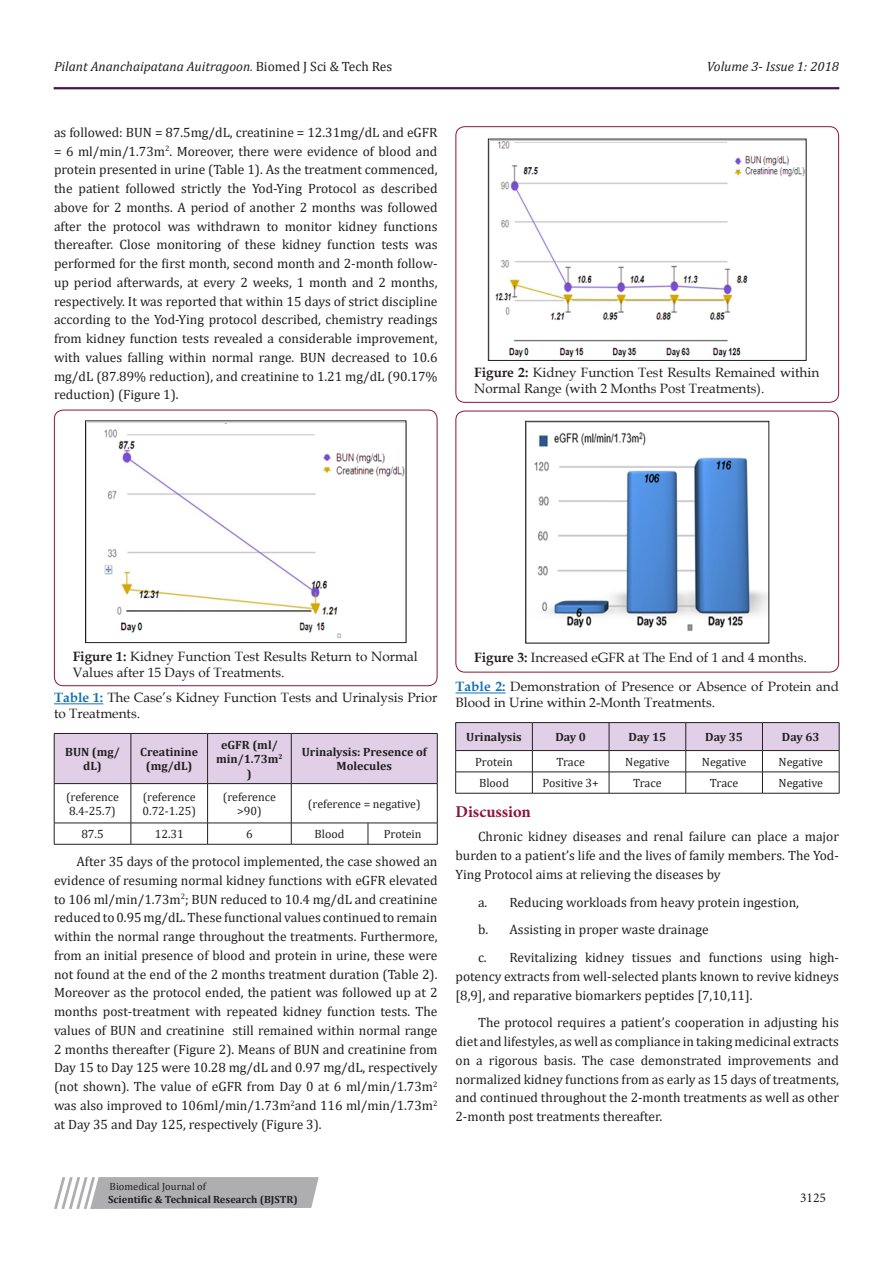
<style>
.page{position:relative;width:893px;height:1263px;background:#fff}
.page>*{position:absolute;margin:0;border:0;box-sizing:border-box;transform-origin:0 0}
.t1{font:700 16.5px "Minion Pro";color:#8f133a}
.t2{font:13.5px/18.8px "Cambria";color:#231f20;text-align:justify}
.t3{font:13.5px/16.2px "Book Antiqua";color:#231f20}
.t4{font:italic 13.5px "Cambria";color:#231f20}
.t5{font:13.5px "Minion Pro";color:#231f20}
.t6{font:12px/14.4px "Cambria";color:#231f20}
.t7{font:700 12px/14.4px "Cambria";color:#231f20;text-align:center}
.t8{font:700 10.5px "Cambria";color:#231f20}
.t9{font:10.5px "Cambria";color:#231f20}
.s1{font-size:12px}
.s2{font-style:normal}
.s3{font-weight:700}
.s4{font-weight:700;color:#1371b5}
</style>
<div class="page">
<hr style="left:54px;top:88px;width:785px;height:1px;background:#480a4b">
<svg style="left:54px;top:1177px;width:265px;height:32px;background:#b8b8ba"></svg>
<hr style="left:54px;top:703px;width:49px;height:1px;background:#1371b5">
<div style="left:54px;top:410px;width:383px;height:276px;border:1px solid #8f133a;border-radius:9px"></div>
<img style="left:104px;top:423px;width:300px;height:216px">
<div style="left:85px;top:421px;width:321px;height:222px;border:1px solid #231f20"></div>
<div style="left:55px;top:734px;width:382px;height:49px;background:#e0cfe7"></div>
<hr style="left:54px;top:733px;width:77px;height:1px;background:#231f20">
<hr style="left:54px;top:734px;width:1px;height:49px;background:#231f20">
<hr style="left:131px;top:733px;width:77px;height:1px;background:#231f20">
<hr style="left:131px;top:734px;width:1px;height:49px;background:#231f20">
<hr style="left:208px;top:733px;width:83px;height:1px;background:#231f20">
<hr style="left:207px;top:734px;width:1px;height:49px;background:#231f20">
<hr style="left:291px;top:733px;width:77px;height:1px;background:#231f20">
<hr style="left:291px;top:734px;width:1px;height:49px;background:#231f20">
<hr style="left:368px;top:733px;width:69px;height:1px;background:#231f20">
<hr style="left:437px;top:734px;width:1px;height:49px;background:#231f20">
<hr style="left:54px;top:783px;width:77px;height:1px;background:#231f20">
<hr style="left:54px;top:784px;width:1px;height:39px;background:#231f20">
<hr style="left:131px;top:783px;width:77px;height:1px;background:#231f20">
<hr style="left:131px;top:784px;width:1px;height:39px;background:#231f20">
<hr style="left:208px;top:783px;width:83px;height:1px;background:#231f20">
<hr style="left:207px;top:784px;width:1px;height:39px;background:#231f20">
<hr style="left:291px;top:783px;width:77px;height:1px;background:#231f20">
<hr style="left:291px;top:784px;width:1px;height:39px;background:#231f20">
<hr style="left:368px;top:783px;width:69px;height:1px;background:#231f20">
<hr style="left:437px;top:784px;width:1px;height:39px;background:#231f20">
<hr style="left:54px;top:823px;width:77px;height:1px;background:#231f20">
<svg style="left:54px;top:823px;width:1px;height:21px"></svg>
<hr style="left:131px;top:823px;width:77px;height:1px;background:#231f20">
<svg style="left:131px;top:823px;width:1px;height:21px"></svg>
<hr style="left:208px;top:823px;width:83px;height:1px;background:#231f20">
<svg style="left:207px;top:823px;width:1px;height:21px"></svg>
<hr style="left:291px;top:823px;width:77px;height:1px;background:#231f20">
<svg style="left:291px;top:823px;width:1px;height:21px"></svg>
<hr style="left:368px;top:823px;width:69px;height:1px;background:#231f20">
<svg style="left:368px;top:823px;width:1px;height:21px"></svg>
<svg style="left:437px;top:823px;width:1px;height:21px"></svg>
<hr style="left:54px;top:844px;width:77px;height:1px;background:#231f20">
<hr style="left:131px;top:844px;width:77px;height:1px;background:#231f20">
<hr style="left:208px;top:844px;width:83px;height:1px;background:#231f20">
<hr style="left:291px;top:844px;width:77px;height:1px;background:#231f20">
<hr style="left:368px;top:844px;width:69px;height:1px;background:#231f20">
<hr style="left:455px;top:692px;width:51px;height:1px;background:#1371b5">
<div style="left:455px;top:126px;width:384px;height:277px;border:1px solid #8f133a;border-radius:9px"></div>
<img style="left:495px;top:141px;width:309px;height:217px">
<div style="left:488px;top:139px;width:318px;height:222px;border:1px solid #231f20"></div>
<div style="left:455px;top:411px;width:384px;height:261px;border:1px solid #8f133a;border-radius:9px"></div>
<img style="left:534px;top:432px;width:233px;height:199px">
<div style="left:525px;top:421px;width:244px;height:222px;border:1px solid #231f20"></div>
<svg style="left:455px;top:722px;width:385px;height:71px"></svg>
<hr style="left:455px;top:793px;width:77px;height:1px;background:#231f20">
<hr style="left:532px;top:793px;width:77px;height:1px;background:#231f20">
<hr style="left:609px;top:793px;width:77px;height:1px;background:#231f20">
<hr style="left:686px;top:793px;width:76px;height:1px;background:#231f20">
<hr style="left:762px;top:793px;width:77px;height:1px;background:#231f20">
<p class="t4" style="left:54px;top:57px;width:340px">Pilant Ananchaipatana Auitragoon<span class="s1">.</span> <span class="s2">Biomed J Sci &amp; Tech Res</span></p>
<p class="t4" style="left:707px;top:57px;width:134px">Volume 3- Issue 1: 2018</p>
<p class="t2" style="left:54px;top:123px;width:385px">as followed: BUN = 87.5mg/dL, creatinine = 12.31mg/dL and eGFR = 6 ml/min/1.73m<sup>2</sup>. Moreover, there were evidence of blood and protein presented in urine (Table 1). As the treatment commenced, the patient followed strictly the Yod-Ying Protocol as described above for 2 months. A period of another 2 months was followed after the protocol was withdrawn to monitor kidney functions thereafter. Close monitoring of these kidney function tests was performed for the first month, second month and 2-month follow&shy;up period afterwards, at every 2 weeks, 1 month and 2 months, respectively. It was reported that within 15 days of strict discipline according to the Yod-Ying protocol described, chemistry readings from kidney function tests revealed a considerable improvement, with values falling within normal range. BUN decreased to 10.6 mg/dL (87.89% reduction), and creatinine to 1.21 mg/dL (90.17% reduction) (Figure 1).</p>
<p class="t3" style="left:474px;top:364px;width:346px"><span class="s3">Figure 2:</span> Kidney Function Test Results Remained within<br>Normal Range (with 2 Months Post Treatments).</p>
<p class="t3" style="left:73px;top:648px;width:346px"><span class="s3">Figure 1:</span> Kidney Function Test Results Return to Normal<br>Values after 15 Days of Treatments.</p>
<p class="t3" style="left:54px;top:689px;width:385px"><span class="s4">Table 1:</span> The Case’s Kidney Function Tests and Urinalysis Prior to Treatments.</p>
<p class="t7" style="left:65px;top:744px;width:56px">BUN (mg/ dL)</p>
<p class="t7" style="left:140px;top:744px;width:59px">Creatinine (mg/dL)</p>
<p class="t7" style="left:216px;top:737px;width:68px">eGFR (ml/ min/1.73m<sup>2 </sup>)</p>
<p class="t7" style="left:302px;top:744px;width:126px">Urinalysis: Presence of<br>Molecules</p>
<p class="t6" style="left:66px;top:789px;width:55px">(reference<br>8.4-25.7)</p>
<p class="t6" style="left:143px;top:789px;width:55px">(reference<br>0.72-1.25)</p>
<p class="t6" style="left:223px;top:789px;width:55px;text-align:center">(reference &gt;90)</p>
<p class="t6" style="left:308px;top:796px;width:114px">(reference = negative)</p>
<p class="t6" style="left:81px;top:827px;width:24px">87.5</p>
<p class="t6" style="left:155px;top:827px;width:31px">12.31</p>
<p class="t6" style="left:246px;top:827px;width:8px">6</p>
<p class="t6" style="left:315px;top:827px;width:31px">Blood</p>
<p class="t6" style="left:384px;top:827px;width:39px">Protein</p>
<p class="t2" style="left:54px;top:852px;width:385px;text-indent:22px">After 35 days of the protocol implemented, the case showed an evidence of resuming normal kidney functions with eGFR elevated to 106 ml/min/1.73m<sup>2</sup>; BUN reduced to 10.4 mg/dL and creatinine reduced to 0.95 mg/dL. These functional values continued to remain within the normal range throughout the treatments. Furthermore, from an initial presence of blood and protein in urine, these were not found at the end of the 2 months treatment duration (Table 2).<br>Moreover as the protocol ended, the patient was followed up at 2 months post-treatment with repeated kidney function tests. The values of BUN and creatinine still remained within normal range 2 months thereafter (Figure 2). Means of BUN and creatinine from Day 15 to Day 125 were 10.28 mg/dL and 0.97 mg/dL, respectively (not shown). The value of eGFR from Day 0 at 6 ml/min/1.73m<sup>2 </sup>was also improved to 106ml/min/1.73m<sup>2</sup>and 116 ml/min/1.73m<sup>2 </sup>at Day 35 and Day 125, respectively (Figure 3).</p>
<p class="t3" style="left:474px;top:649px;width:334px"><span class="s3">Figure 3:</span> Increased eGFR at The End of 1 and 4 months.</p>
<p class="t3" style="left:455px;top:678px;width:385px"><span class="s4">Table 2:</span> Demonstration of Presence or Absence of Protein and<br>Blood in Urine within 2-Month Treatments.</p>
<p class="t7" style="left:466px;top:729px;width:57px">Urinalysis</p>
<p class="t7" style="left:555px;top:729px;width:32px">Day 0</p>
<p class="t7" style="left:629px;top:729px;width:39px">Day 15</p>
<p class="t7" style="left:705px;top:729px;width:39px">Day 35</p>
<p class="t7" style="left:782px;top:729px;width:39px">Day 63</p>
<p class="t6" style="left:475px;top:754px;width:39px">Protein</p>
<p class="t6" style="left:556px;top:754px;width:30px">Trace</p>
<p class="t6" style="left:625px;top:754px;width:46px">Negative</p>
<p class="t6" style="left:702px;top:754px;width:46px">Negative</p>
<p class="t6" style="left:778px;top:754px;width:46px">Negative</p>
<p class="t6" style="left:479px;top:776px;width:31px">Blood</p>
<p class="t6" style="left:543px;top:776px;width:58px">Positive 3+</p>
<p class="t6" style="left:633px;top:776px;width:30px">Trace</p>
<p class="t6" style="left:710px;top:776px;width:30px">Trace</p>
<p class="t6" style="left:778px;top:776px;width:46px">Negative</p>
<p class="t1" style="left:455px;top:800px;width:77px">Discussion</p>
<p class="t2" style="left:455px;top:827px;width:385px;text-indent:22px">Chronic kidney diseases and renal failure can place a major burden to a patient’s life and the lives of family members. The Yod-Ying Protocol aims at relieving the diseases by</p>
<p class="t2" style="left:478px;top:893px;width:323px">a. Reducing workloads from heavy protein ingestion,</p>
<p class="t2" style="left:478px;top:920px;width:232px">b. Assisting in proper waste drainage</p>
<p class="t2" style="left:455px;top:948px;width:385px;text-indent:22px">c. Revitalizing kidney tissues and functions using high&shy;potency extracts from well-selected plants known to revive kidneys [8,9], and reparative biomarkers peptides [7,10,11].</p>
<p class="t2" style="left:455px;top:1013px;width:385px;text-indent:22px">The protocol requires a patient’s cooperation in adjusting his diet and lifestyles, as well as compliance in taking medicinal extracts on a rigorous basis. The case demonstrated improvements and normalized kidney functions from as early as 15 days of treatments, and continued throughout the 2-month treatments as well as other 2-month post treatments thereafter.</p>
<p class="t9" style="left:110px;top:1180px;width:98px">Biomedical Journal of</p>
<p class="t8" style="left:108px;top:1192px;width:191px">Scientific &amp; Technical Research (BJSTR)</p>
<p class="t5" style="left:800px;top:1189px;width:27px">3125</p>
</div>
